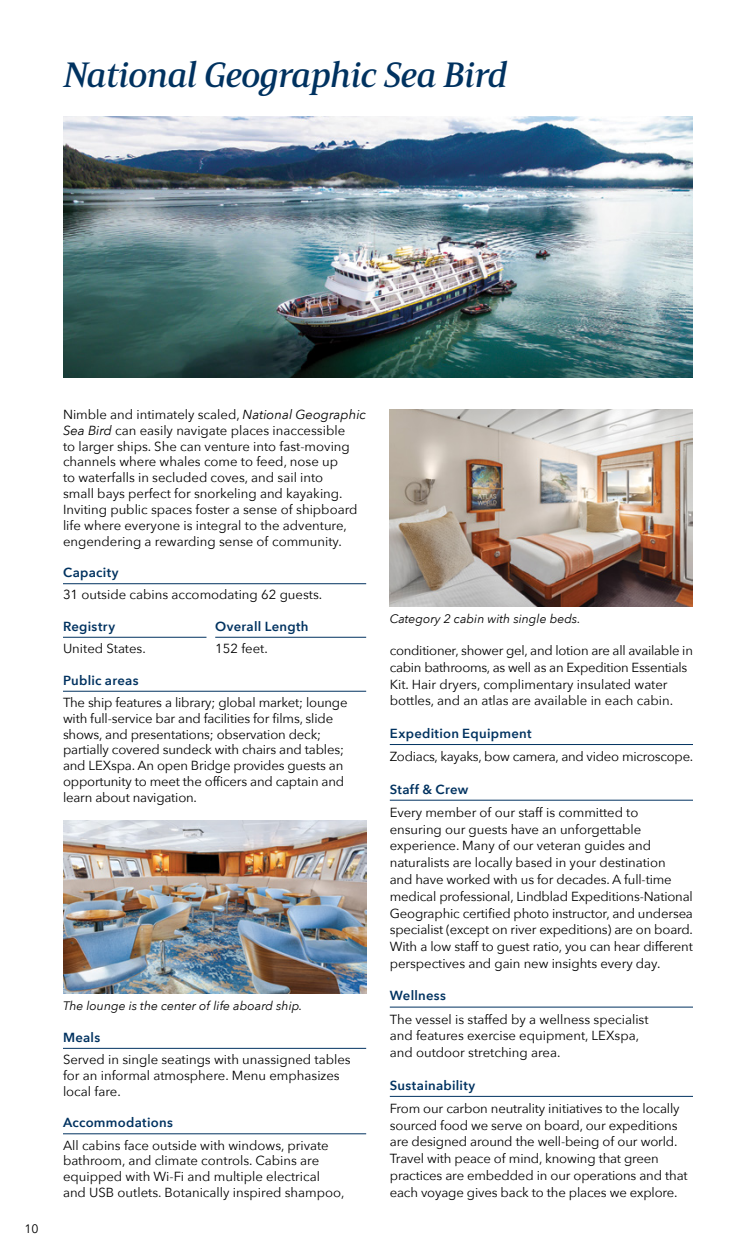
<style>
.page{position:relative;width:756px;height:1260px;background:#fff}
.page>*{position:absolute;margin:0;border:0;box-sizing:border-box;transform-origin:0 0}
.t1{font:35px "Mandrelex Nor Dem It";letter-spacing:-.02em;color:#003260}
.t2{font:13.12px/15.9px "Avenir Next";letter-spacing:-.005em;color:#000}
.t3{font:600 13.12px "Avenir Next";letter-spacing:.02em;color:#003260}
.t4{font:italic 12.25px "Avenir Next";color:#000}
.t5{font:12.25px "Avenir Next";color:#000}
.s1{font-style:italic}
</style>
<div class="page">
<hr style="left:63px;top:583px;width:303px;height:1px;background:#003260">
<hr style="left:63px;top:637px;width:144px;height:1px;background:#003260">
<hr style="left:215px;top:637px;width:151px;height:1px;background:#003260">
<hr style="left:63px;top:691px;width:303px;height:1px;background:#003260">
<hr style="left:63px;top:1048px;width:303px;height:1px;background:#003260">
<hr style="left:63px;top:1134px;width:303px;height:1px;background:#003260">
<hr style="left:390px;top:744px;width:303px;height:1px;background:#003260">
<hr style="left:390px;top:800px;width:303px;height:1px;background:#003260">
<hr style="left:390px;top:1007px;width:303px;height:1px;background:#003260">
<hr style="left:390px;top:1096px;width:303px;height:1px;background:#003260">
<img style="left:63px;top:117px;width:630px;height:261px">
<img style="left:63px;top:820px;width:303px;height:174px">
<img style="left:390px;top:410px;width:303px;height:196px">
<h1 class="t1" style="left:63px;top:55px;width:446px">National Geographic Sea Bird</h1>
<p class="t5" style="left:24px;top:1218px;width:16px">10</p>
<p class="t2" style="left:63px;top:406px;width:305px">Nimble and intimately scaled, <span class="s1">National Geographic Sea Bird</span> can easily navigate places inaccessible<br>to larger ships. She can venture into fast-moving channels where whales come to feed, nose up<br>to waterfalls in secluded coves, and sail into<br>small bays perfect for snorkeling and kayaking.<br>Inviting public spaces foster a sense of shipboard life where everyone is integral to the adventure, engendering a rewarding sense of community.</p>
<p class="t3" style="left:63px;top:561px;width:57px">Capacity</p>
<p class="t2" style="left:63px;top:586px;width:261px">31 outside cabins accomodating 62 guests.</p>
<p class="t3" style="left:63px;top:615px;width:54px">Registry</p>
<p class="t3" style="left:215px;top:615px;width:95px">Overall Length</p>
<p class="t2" style="left:63px;top:640px;width:84px">United States.</p>
<p class="t2" style="left:215px;top:640px;width:54px">152 feet.</p>
<p class="t3" style="left:63px;top:669px;width:77px">Public areas</p>
<p class="t2" style="left:63px;top:694px;width:286px">The ship features a library; global market; lounge with full-service bar and facilities for films, slide shows, and presentations; observation deck; partially covered sundeck with chairs and tables; and LEXspa. An open Bridge provides guests an opportunity to meet the officers and captain and learn about navigation.</p>
<p class="t4" style="left:63px;top:995px;width:241px">The lounge is the center of life aboard ship.</p>
<p class="t3" style="left:63px;top:1026px;width:39px">Meals</p>
<p class="t2" style="left:63px;top:1051px;width:289px">Served in single seatings with unassigned tables for an informal atmosphere. Menu emphasizes local fare.</p>
<p class="t3" style="left:63px;top:1112px;width:111px">Accommodations</p>
<p class="t2" style="left:63px;top:1136px;width:283px">All cabins face outside with windows, private bathroom, and climate controls. Cabins are equipped with Wi-Fi and multiple electrical and USB outlets. Botanically inspired shampoo,</p>
<p class="t4" style="left:390px;top:608px;width:192px">Category 2 cabin with single beds.</p>
<p class="t2" style="left:390px;top:642px;width:305px;line-height:16.8px">conditioner, shower gel, and lotion are all available in cabin bathrooms, as well as an Expedition Essentials Kit. Hair dryers, complimentary insulated water bottles, and an atlas are available in each cabin.</p>
<p class="t3" style="left:390px;top:722px;width:143px">Expedition Equipment</p>
<p class="t2" style="left:390px;top:748px;width:305px">Zodiacs, kayaks, bow camera, and video microscope.</p>
<p class="t3" style="left:390px;top:778px;width:80px">Staff &amp; Crew</p>
<p class="t2" style="left:390px;top:803px;width:305px;line-height:16.8px">Every member of our staff is committed to ensuring our guests have an unforgettable experience. Many of our veteran guides and naturalists are locally based in your destination<br>and have worked with us for decades. A full-time medical professional, Lindblad Expeditions-National Geographic certified photo instructor, and undersea specialist (except on river expeditions) are on board.<br>With a low staff to guest ratio, you can hear different perspectives and gain new insights every day.</p>
<p class="t3" style="left:390px;top:985px;width:58px">Wellness</p>
<p class="t2" style="left:390px;top:1010px;width:260px;line-height:16.8px">The vessel is staffed by a wellness specialist and features exercise equipment, LEXspa, and outdoor stretching area.</p>
<p class="t3" style="left:390px;top:1074px;width:87px">Sustainability</p>
<p class="t2" style="left:390px;top:1099px;width:299px;line-height:16.8px">From our carbon neutrality initiatives to the locally sourced food we serve on board, our expeditions are designed around the well-being of our world.<br>Travel with peace of mind, knowing that green practices are embedded in our operations and that each voyage gives back to the places we explore.</p>
</div>
